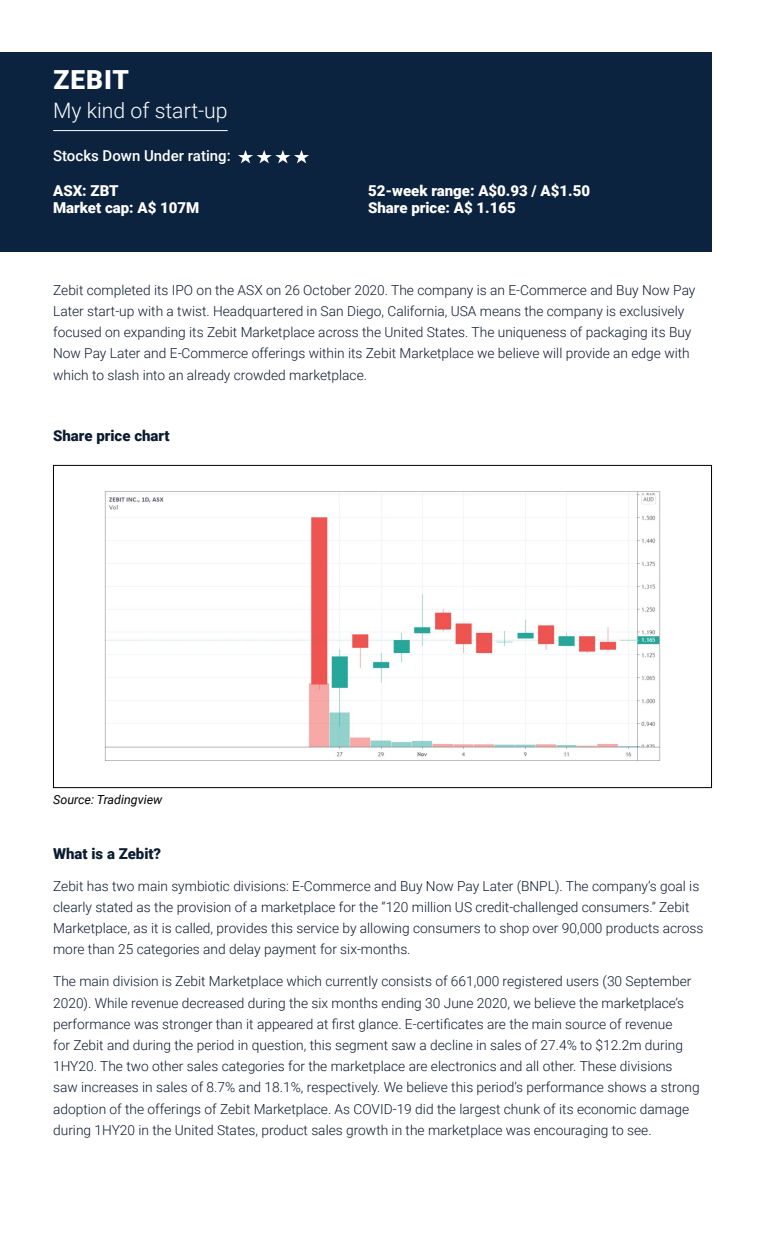
<style>
.page{position:relative;width:765px;height:1260px;background:#fff}
.page>*{position:absolute;margin:0;border:0;box-sizing:border-box;transform-origin:0 0}
.t1{font:900 26.25px "Roboto";letter-spacing:.035em;color:#fff}
.t2{font:300 21.25px "Roboto";color:#fff}
.t3{font:900 15px "Roboto";color:#fff}
.t4{font:900 15px "Roboto";color:#0b1b31}
.t5{font:500 15px "Roboto";color:#fff}
.t6{font:300 13.75px/21.2px "Roboto";color:#0b1b31}
.t7{font:italic 12.5px "Roboto";color:#000}
</style>
<div class="page">
<div style="left:0;top:52px;width:712px;height:200px;background:#0c233f"></div>
<hr style="left:53px;top:130px;width:175px;height:1px;background:#fff">
<img style="left:105px;top:492px;width:555px;height:269px">
<svg style="left:238px;top:150px;width:71px;height:13px"></svg>
<h1 class="t1" style="left:54px;top:62px;width:77px">ZEBIT</h1>
<h2 class="t2" style="left:53px;top:96px;width:176px">My kind of start-up</h2>
<p class="t5" style="left:53px;top:145px;width:179px">Stocks Down Under rating:</p>
<p class="t3" style="left:53px;top:180px;width:67px">ASX: ZBT</p>
<p class="t3" style="left:368px;top:180px;width:223px">52-week range: A$0.93 / A$1.50</p>
<p class="t3" style="left:53px;top:197px;width:148px">Market cap: A$ 107M</p>
<p class="t3" style="left:368px;top:197px;width:149px">Share price: A$ 1.165</p>
<p class="t6" style="left:53px;top:279px;width:644px">Zebit completed its IPO on the ASX on 26 October 2020. The company is an E-Commerce and Buy Now Pay Later start-up with a twist. Headquartered in San Diego, California, USA means the company is exclusively focused on expanding its Zebit Marketplace across the United States. The uniqueness of packaging its Buy Now Pay Later and E-Commerce offerings within its Zebit Marketplace we believe will provide an edge with which to slash into an already crowded marketplace.</p>
<p class="t4" style="left:53px;top:425px;width:118px">Share price chart</p>
<p class="t7" style="left:53px;top:791px;width:111px">Source: Tradingview</p>
<p class="t4" style="left:53px;top:843px;width:110px">What is a Zebit?</p>
<p class="t6" style="left:53px;top:875px;width:652px">Zebit has two main symbiotic divisions: E-Commerce and Buy Now Pay Later (BNPL). The company’s goal is clearly stated as the provision of a marketplace for the “120 million US credit-challenged consumers.” Zebit Marketplace, as it is called, provides this service by allowing consumers to shop over 90,000 products across more than 25 categories and delay payment for six-months.</p>
<p class="t6" style="left:53px;top:970px;width:648px">The main division is Zebit Marketplace which currently consists of 661,000 registered users (30 September 2020). While revenue decreased during the six months ending 30 June 2020, we believe the marketplace’s performance was stronger than it appeared at first glance. E-certificates are the main source of revenue<br>for Zebit and during the period in question, this segment saw a decline in sales of 27.4% to $12.2m during 1HY20. The two other sales categories for the marketplace are electronics and all other. These divisions saw increases in sales of 8.7% and 18.1%, respectively. We believe this period’s performance shows a strong adoption of the offerings of Zebit Marketplace. As COVID-19 did the largest chunk of its economic damage during 1HY20 in the United States, product sales growth in the marketplace was encouraging to see.</p>
</div>
